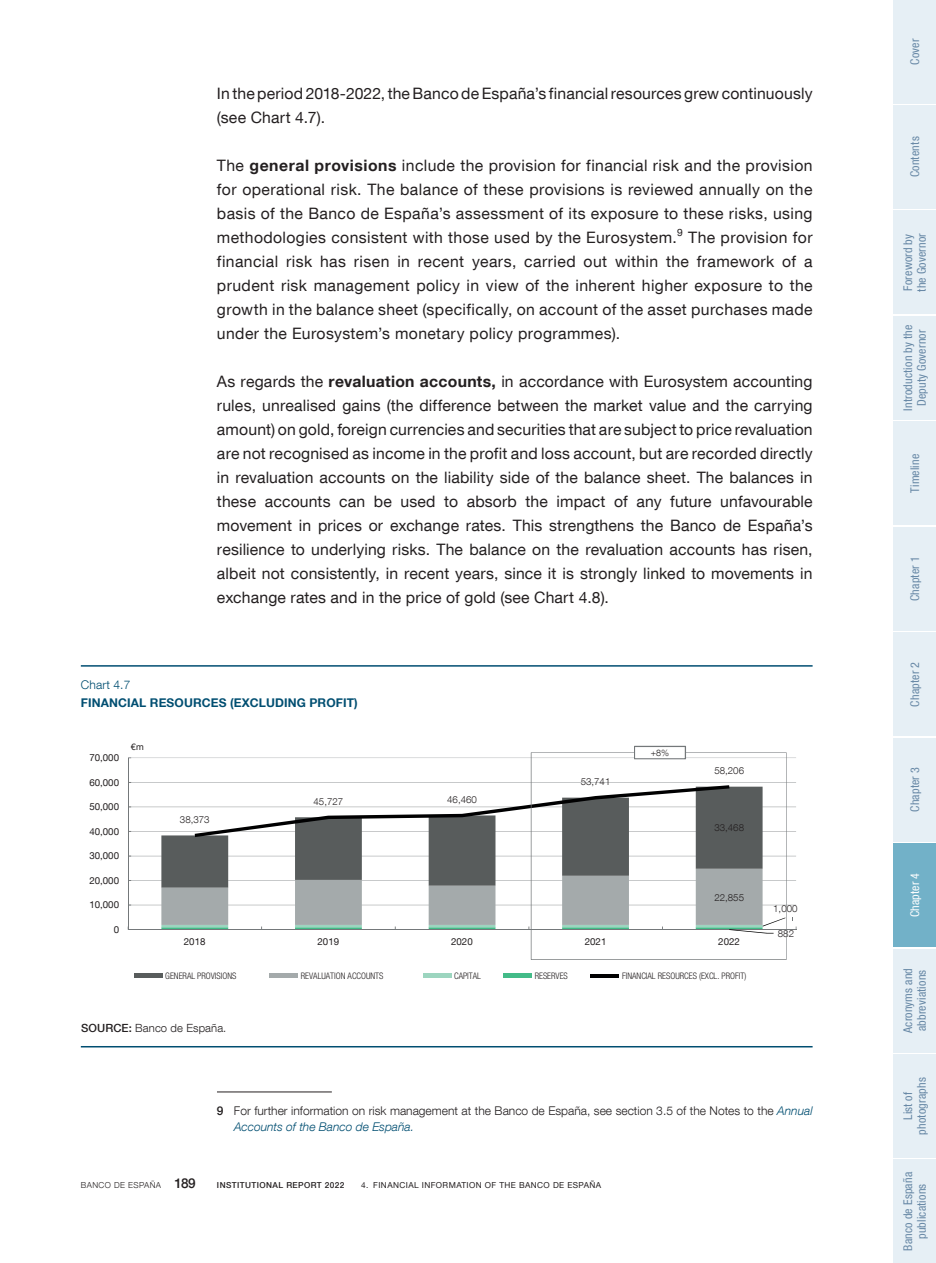
<style>
.page{position:relative;width:936px;height:1263px;background:#fff}
.page>*{position:absolute;margin:0;border:0;box-sizing:border-box;transform-origin:0 0}
.Texto_capítulo{font:15.75px/24px "Bd E Neue Helvetica";letter-spacing:.01em;color:#231f20;text-align:justify}
.t1{font:condensed 12px/13.5px "Bd E Neue Helvetica";letter-spacing:.015em;color:#6687a5;text-align:center}
.Texto_Citas_1{font:300 12px/16.5px "Bd E Neue Helvetica";color:#231f20}
.t2{font:700 12px "Bd E Neue Helvetica";letter-spacing:.01em;color:#004e71}
.t3{font:300 12px "Bd E Neue Helvetica";letter-spacing:.01em;color:#004e71}
.t4{font:condensed 12px "Bd E Neue Helvetica";letter-spacing:.015em;color:#fff}
.t5{font:300 11.25px "Bd E Neue Helvetica";letter-spacing:.01em;color:#231f20}
.t6{font:9.75px "Bd E Neue Helvetica";color:#231f20}
.t7{font:300 9.75px "Bd E Neue Helvetica";color:#231f20}
.t8{font:300 condensed 9px "Bd E Neue Helvetica";color:#231f20}
.t9{font:300 9px "Bd E Neue Helvetica";color:#231f20}
.t10{font:9px "Bd E Neue Helvetica";color:#231f20}
.t11{font:8.25px "Bd E Neue Helvetica";letter-spacing:.05em;color:#231f20}
.t12{font:500 8.25px "Bd E Neue Helvetica";letter-spacing:.05em;color:#231f20}
.t13{font:300 8.25px "Bd E Neue Helvetica";letter-spacing:.05em;color:#231f20}
.s1{font-weight:700}
.s2{font-weight:500}
.s3{font-style:italic;color:#004e71}
.s4{font-weight:500;font-size:13.5px}
</style>
<div class="page">
<hr style="left:217px;top:1091px;width:115px;height:1px;background:#231f20">
<hr style="left:81px;top:665px;width:731px;height:2px;background:#004e71">
<hr style="left:81px;top:1046px;width:731px;height:1px;background:#004e71">
<div style="left:134px;top:973px;width:28px;height:5px;background:#585c5c"></div>
<div style="left:269px;top:973px;width:29px;height:5px;background:#a4aaab"></div>
<div style="left:423px;top:973px;width:28px;height:5px;background:#9cd5bf"></div>
<div style="left:503px;top:973px;width:29px;height:5px;background:#43bb88"></div>
<hr style="left:590px;top:974px;width:29px;height:3px;background:#000001">
<hr style="left:128px;top:905px;width:668px;height:1px;background:#9a9d9e">
<hr style="left:128px;top:880px;width:668px;height:1px;background:#9a9d9e">
<hr style="left:128px;top:856px;width:668px;height:1px;background:#9a9d9e">
<hr style="left:128px;top:831px;width:668px;height:1px;background:#9a9d9e">
<hr style="left:128px;top:807px;width:668px;height:1px;background:#9a9d9e">
<hr style="left:128px;top:782px;width:668px;height:1px;background:#9a9d9e">
<hr style="left:128px;top:758px;width:668px;height:1px;background:#9a9d9e">
<svg style="left:161px;top:806px;width:369px;height:63px"></svg>
<hr style="left:128px;top:758px;width:1px;height:171px;background:#74787a">
<hr style="left:128px;top:929px;width:668px;height:1px;background:#74787a">
<svg style="left:195px;top:804px;width:335px;height:33px"></svg>
<svg style="left:161px;top:869px;width:369px;height:60px"></svg>
<svg style="left:530px;top:752px;width:256px;height:208px"></svg>
<svg style="left:634px;top:746px;width:52px;height:13px"></svg>
<div style="left:893px;top:0;width:42px;height:103px;background:#e6eff5"></div>
<div style="left:893px;top:105px;width:42px;height:104px;background:#e6eff5"></div>
<div style="left:893px;top:211px;width:42px;height:103px;background:#e6eff5"></div>
<div style="left:893px;top:316px;width:42px;height:103px;background:#e6eff5"></div>
<div style="left:893px;top:422px;width:42px;height:103px;background:#e6eff5"></div>
<div style="left:893px;top:527px;width:42px;height:103px;background:#e6eff5"></div>
<div style="left:893px;top:633px;width:42px;height:103px;background:#e6eff5"></div>
<div style="left:893px;top:738px;width:42px;height:103px;background:#e6eff5"></div>
<div style="left:893px;top:843px;width:42px;height:104px;background:#72b1c8"></div>
<div style="left:893px;top:949px;width:42px;height:103px;background:#e6eff5"></div>
<div style="left:893px;top:1054px;width:42px;height:103px;background:#e6eff5"></div>
<div style="left:893px;top:1160px;width:42px;height:103px;background:#e6eff5"></div>
<p class="t3" style="left:81px;top:678px;width:51px">Chart 4.7</p>
<p class="Texto_capítulo" style="left:217px;top:81px;width:597px">In the period 2018-2022, the Banco de España’s financial resources grew continuously (see Chart 4.7).</p>
<p class="Texto_capítulo" style="left:217px;top:153px;width:597px">The <span class="s1">general provisions</span> include the provision for financial risk and the provision for operational risk. The balance of these provisions is reviewed annually on the basis of the Banco de España’s assessment of its exposure to these risks, using methodologies consistent with those used by the Eurosystem.<sup>9</sup> The provision for financial risk has risen in recent years, carried out within the framework of a prudent risk management policy in view of the inherent higher exposure to the growth in the balance sheet (specifically, on account of the asset purchases made under the Eurosystem’s monetary policy programmes).</p>
<p class="Texto_capítulo" style="left:217px;top:369px;width:597px">As regards the <span class="s1">revaluation accounts,</span> in accordance with Eurosystem accounting rules, unrealised gains (the difference between the market value and the carrying amount) on gold, foreign currencies and securities that are subject to price revaluation are not recognised as income in the profit and loss account, but are recorded directly in revaluation accounts on the liability side of the balance sheet. The balances in these accounts can be used to absorb the impact of any future unfavourable movement in prices or exchange rates. This strengthens the Banco de España’s resilience to underlying risks. The balance on the revaluation accounts has risen, albeit not consistently, in recent years, since it is strongly linked to movements in exchange rates and in the price of gold (see Chart 4.8).</p>
<p class="t2" style="left:81px;top:695px;width:278px">FINANCIAL RESOURCES (EXCLUDING PROFIT)</p>
<p class="t6" style="left:89px;top:752px;width:31px">70,000</p>
<p class="t6" style="left:89px;top:776px;width:31px">60,000</p>
<p class="t6" style="left:89px;top:800px;width:31px">50,000</p>
<p class="t6" style="left:89px;top:825px;width:31px">40,000</p>
<p class="t6" style="left:89px;top:850px;width:31px">30,000</p>
<p class="t6" style="left:89px;top:874px;width:31px">20,000</p>
<p class="t6" style="left:89px;top:899px;width:31px">10,000</p>
<p class="t6" style="left:114px;top:923px;width:7px">0</p>
<p class="t10" style="left:131px;top:741px;width:14px">€m</p>
<p class="t7" style="left:180px;top:813px;width:31px">38,373</p>
<p class="t7" style="left:313px;top:795px;width:31px">45,727</p>
<p class="t7" style="left:447px;top:793px;width:31px">46,460</p>
<p class="t7" style="left:580px;top:776px;width:31px">53,741</p>
<p class="t9" style="left:650px;top:747px;width:20px">+8%</p>
<p class="t7" style="left:714px;top:765px;width:31px">58,206</p>
<p class="t7" style="left:714px;top:822px;width:31px">33,468</p>
<p class="t7" style="left:714px;top:891px;width:31px">22,855</p>
<p class="t6" style="left:184px;top:936px;width:23px">2018</p>
<p class="t6" style="left:317px;top:936px;width:23px">2019</p>
<p class="t6" style="left:451px;top:936px;width:23px">2020</p>
<p class="t6" style="left:584px;top:936px;width:23px">2021</p>
<p class="t6" style="left:718px;top:936px;width:23px">2022</p>
<p class="t8" style="left:165px;top:971px;width:73px">GENERAL PROVISIONS</p>
<p class="t8" style="left:301px;top:971px;width:84px">REVALUATION ACCOUNTS</p>
<p class="t8" style="left:454px;top:971px;width:28px">CAPITAL</p>
<p class="t8" style="left:534px;top:971px;width:35px">RESERVES</p>
<p class="t8" style="left:622px;top:971px;width:126px">FINANCIAL RESOURCES (EXCL. PROFIT)</p>
<p class="t5" style="left:81px;top:1021px;width:147px"><span class="s2">SOURCE:</span> Banco de España.</p>
<p class="t7" style="left:773px;top:903px;width:26px">1,000</p>
<p class="t7" style="left:777px;top:927px;width:18px">882</p>
<p class="Texto_Citas_1" style="left:234px;top:1102px;width:580px;text-indent:-17px"><span class="s2">9</span> For further information on risk management at the Banco de España, see section 3.5 of the Notes to the <span class="s3">Annual<br>Accounts of the Banco de España.</span></p>
<p class="t13" style="left:81px;top:1180px;width:116px">BANCO DE ESPAÑA <span class="s4">189</span></p>
<p class="t12" style="left:217px;top:1180px;width:129px">INSTITUTIONAL REPORT 2022</p>
<p class="t11" style="left:361px;top:1180px;width:242px">4. FINANCIAL INFORMATION OF THE BANCO DE ESPAÑA</p>
<p class="t1" style="left:907px;top:65px;width:28px;rotate:-90deg">Cover</p>
<p class="t1" style="left:907px;top:177px;width:42px;rotate:-90deg">Contents</p>
<p class="t1" style="left:901px;top:292px;width:60px;text-align:left;rotate:-90deg">Foreword by the Governor</p>
<p class="t1" style="left:901px;top:411px;width:87px;rotate:-90deg">Introduction by the<br>Deputy Governor</p>
<p class="t1" style="left:907px;top:493px;width:40px;rotate:-90deg">Timeline</p>
<p class="t1" style="left:907px;top:601px;width:46px;rotate:-90deg">Chapter 1</p>
<p class="t1" style="left:907px;top:706px;width:46px;rotate:-90deg">Chapter 2</p>
<p class="t1" style="left:907px;top:812px;width:46px;rotate:-90deg">Chapter 3</p>
<p class="t4" style="left:907px;top:917px;width:46px;rotate:-90deg">Chapter 4</p>
<p class="t1" style="left:901px;top:1033px;width:67px;text-align:left;rotate:-90deg">Acronyms and abbreviations</p>
<p class="t1" style="left:901px;top:1134px;width:59px;rotate:-90deg">List of photographs</p>
<p class="t1" style="left:901px;top:1251px;width:80px;rotate:-90deg">Banco de España publications</p>
</div>
